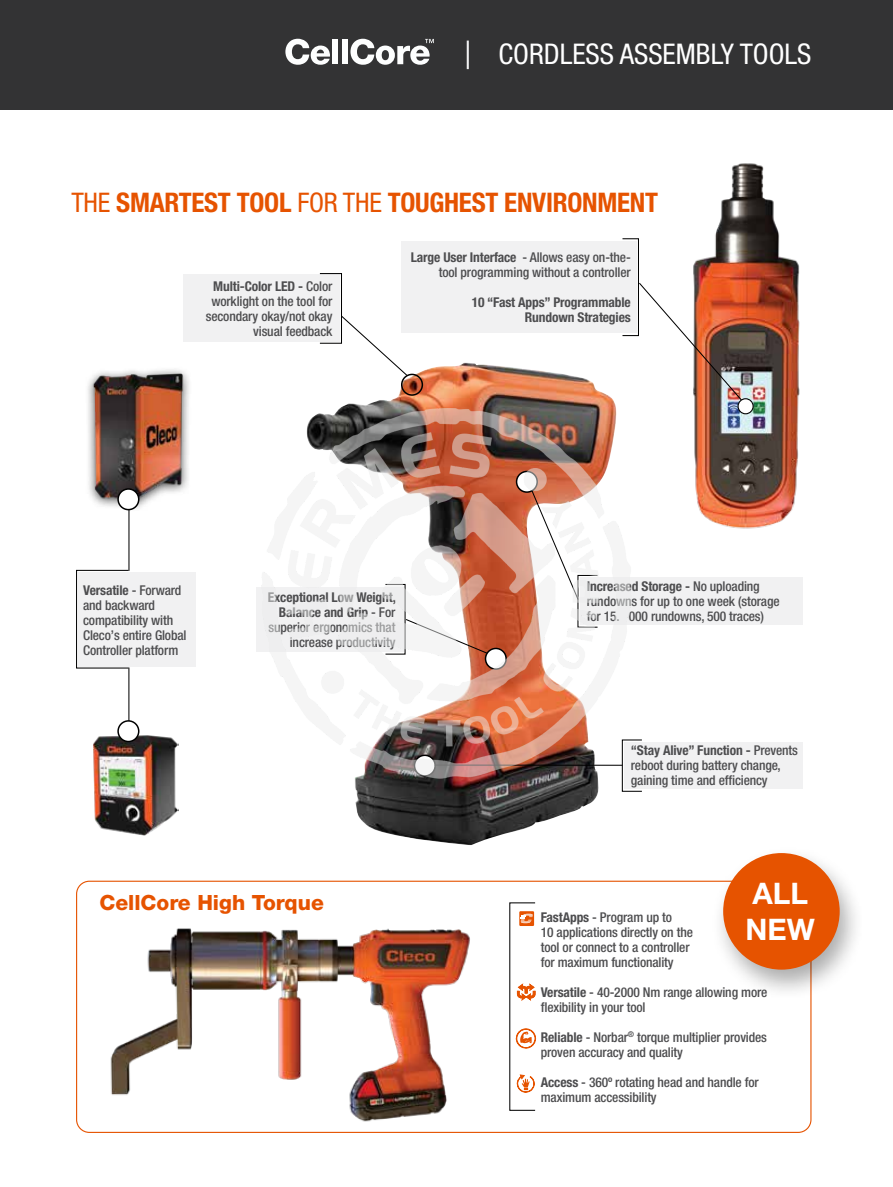
<style>
.page{position:relative;width:893px;height:1187px;background:#fff}
.page>*{position:absolute;margin:0;border:0;box-sizing:border-box;transform-origin:0 0}
.t1{font:700 29.7px/35.7px "Helvetica Neue LT Pro";color:#fff}
.t2{font:condensed 28.5px "Helvetica Neue LT Pro";color:#fff}
.t3{font:700 condensed 27px "Helvetica Neue LT Pro";letter-spacing:-.01em;color:#e65300}
.t4{font:800 21px "Helvetica Neue LT Pro";color:#e65300}
.t5{font:500 condensed 13.5px/15px "Helvetica Neue LT Pro";letter-spacing:-.01em;color:#4d4d4f}
.t6{font:700 condensed 13.5px/15px "Helvetica Neue LT Pro";letter-spacing:-.01em;color:#4d4d4f;text-align:right}
.s1{font-stretch:normal}
.s2{font-weight:400}
.s3{font-weight:700}
</style>
<div class="page">
<div style="left:0;top:0;width:893px;height:109px;background:#333334"></div>
<img style="left:340px;top:363px;width:276px;height:482px">
<img style="left:693px;top:163px;width:107px;height:366px">
<svg style="left:285px;top:39px;width:45px;height:26px"></svg>
<div style="left:332px;top:39px;width:6px;height:25px;background:#fdfefe"></div>
<div style="left:342px;top:39px;width:6px;height:25px;background:#fdfefe"></div>
<svg style="left:350px;top:39px;width:84px;height:26px"></svg>
<svg style="left:517px;top:984px;width:18px;height:15px"></svg>
<svg style="left:516px;top:1028px;width:20px;height:20px"></svg>
<svg style="left:516px;top:1074px;width:19px;height:18px"></svg>
<div style="left:519px;top:911px;width:15px;height:14px;background:#e65300"></div>
<svg style="left:520px;top:913px;width:13px;height:11px"></svg>
<div style="left:711px;top:845px;width:154px;height:155px;background:#000;opacity:.33"></div>
<div style="left:723px;top:853px;width:117px;height:116px;background:#e65300;border-radius:50%"></div>
<img style="left:110px;top:928px;width:360px;height:194px">
<div style="left:622px;top:238px;width:17px;height:98px;border:1px solid #000"></div>
<div style="left:401px;top:241px;width:236px;height:92px;background:#f1f1f2"></div>
<img style="left:638px;top:282px;width:110px;height:125px">
<div style="left:738px;top:399px;width:15px;height:15px;background:#fff;border-radius:50%"></div>
<div style="left:737px;top:398px;width:17px;height:16px;border:1px solid #000;border-radius:50%"></div>
<div style="left:580px;top:577px;width:223px;height:47px;background:#f1f1f2"></div>
<img style="left:93px;top:734px;width:86px;height:101px">
<div style="left:84px;top:366px;width:108px;height:146px;background:#000;opacity:.75"></div>
<img style="left:84px;top:366px;width:108px;height:137px">
<div style="left:79px;top:572px;width:117px;height:94px;background:#f1f1f2"></div>
<hr style="left:128px;top:509px;width:1px;height:62px;background:#000">
<hr style="left:128px;top:667px;width:1px;height:56px;background:#000">
<div style="left:76px;top:570px;width:53px;height:98px;border:1px solid #000"></div>
<div style="left:118px;top:489px;width:21px;height:20px;background:#fff;border-radius:50%"></div>
<div style="left:117px;top:488px;width:22px;height:22px;border:2px solid #000;border-radius:50%"></div>
<div style="left:118px;top:720px;width:21px;height:21px;background:#fff;border-radius:50%"></div>
<div style="left:117px;top:720px;width:22px;height:22px;border:2px solid #000;border-radius:50%"></div>
<div style="left:256px;top:587px;width:148px;height:64px;background:#f1f1f2"></div>
<div style="left:625px;top:741px;width:178px;height:47px;background:#f1f1f2"></div>
<div style="left:401px;top:373px;width:22px;height:23px;border:2px solid #000;border-radius:50%"></div>
<svg style="left:340px;top:316px;width:68px;height:61px"></svg>
<div style="left:184px;top:274px;width:156px;height:68px;background:#f1f1f2"></div>
<div style="left:319px;top:273px;width:23px;height:71px;border:1px solid #000"></div>
<img style="left:262px;top:408px;width:369px;height:370px">
<h2 class="t2" style="left:465px;top:37px;width:348px"><span class="s1">|</span> CORDLESS ASSEMBLY TOOLS</h2>
<h3 class="t3" style="left:71px;top:186px;width:588px"><span class="s2">THE</span> SMARTEST TOOL <span class="s2">FOR THE</span> TOUGHEST ENVIRONMENT</h3>
<p class="t5" style="left:206px;top:278px;width:128px;text-align:right"><span class="s3">Multi-Color LED -</span> Color worklight on the tool for secondary okay/not okay visual feedback</p>
<p class="t5" style="left:411px;top:249px;width:222px;text-align:right"><span class="s3">Large User Interface</span> - Allows easy on-the&shy;tool programming without a controller</p>
<p class="t6" style="left:472px;top:295px;width:161px">10 “Fast Apps” Programmable<br>Rundown Strategies</p>
<p class="t5" style="left:83px;top:583px;width:105px"><span class="s3">Versatile</span> - Forward and backward compatibility with<br>Cleco’s entire Global<br>Controller platform</p>
<p class="t5" style="left:268px;top:589px;width:130px;text-align:right"><span class="s3">Exceptional Low Weight,<br>Balance and Grip</span> - For superior ergonomics that increase productivity</p>
<h3 class="t4" style="left:99px;top:889px;width:226px">CellCore High Torque</h3>
<p class="t5" style="left:587px;top:578px;width:194px"><span class="s3">Increased Storage -</span> No uploading rundowns for up to one week (storage for 15. 000 rundowns, 500 traces)</p>
<p class="t5" style="left:631px;top:742px;width:169px"><span class="s3">“Stay Alive” Function -</span> Prevents reboot during battery change, gaining time and efficiency</p>
<h1 class="t1" style="left:745px;top:874px;width:71px">ALL<br>NEW</h1>
<p class="t5" style="left:541px;top:909px;width:154px"><span class="s3">FastApps</span> - Program up to<br>10 applications directly on the tool or connect to a controller for maximum functionality</p>
<p class="t5" style="left:541px;top:984px;width:228px"><span class="s3">Versatile</span> - 40-2000 Nm range allowing more flexibility in your tool</p>
<p class="t5" style="left:541px;top:1029px;width:228px"><span class="s3">Reliable</span> - Norbar<sup>®</sup> torque multiplier provides proven accuracy and quality</p>
<p class="t5" style="left:541px;top:1074px;width:220px"><span class="s3">Access</span> - 360º rotating head and handle for maximum accessibility</p>
</div>
